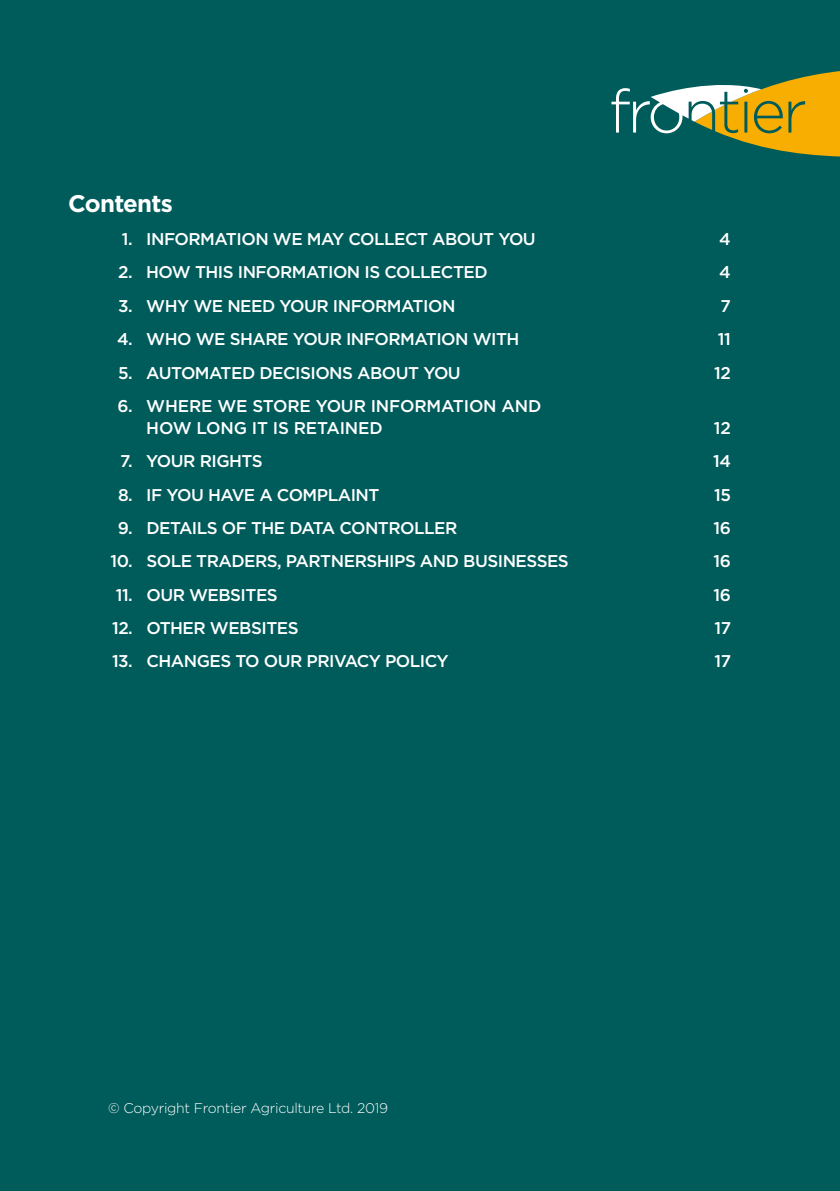
<style>
.page{position:relative;width:840px;height:1191px;background:#fff}
.page>*{position:absolute;margin:0;border:0;box-sizing:border-box;transform-origin:0 0}
.t1{font:700 24px "Gotham";letter-spacing:-.03em;color:#fff}
.t2{font:500 17px "Gotham";letter-spacing:-.03em;color:#fff}
.t3{font:500 17px/22px "Gotham";letter-spacing:-.01em;color:#fff}
.t4{font:300 14px "Gotham";letter-spacing:-.02em;color:#fff}
</style>
<div class="page">
<div style="left:0;top:0;width:839px;height:1191px;background:#005b5b"></div>
<svg style="left:611px;top:71px;width:228px;height:86px"></svg>
<h1 class="t1" style="left:68px;top:187px;width:106px">Contents</h1>
<p class="t2" style="left:122px;top:228px;width:415px">1. INFORMATION WE MAY COLLECT ABOUT YOU</p>
<p class="t2" style="left:718px;top:228px;width:13px">4</p>
<p class="t2" style="left:118px;top:261px;width:371px">2. HOW THIS INFORMATION IS COLLECTED</p>
<p class="t2" style="left:718px;top:261px;width:13px">4</p>
<p class="t2" style="left:118px;top:295px;width:338px">3. WHY WE NEED YOUR INFORMATION</p>
<p class="t2" style="left:720px;top:295px;width:12px">7</p>
<p class="t2" style="left:117px;top:328px;width:404px">4. WHO WE SHARE YOUR INFORMATION WITH</p>
<p class="t2" style="left:717px;top:328px;width:14px">11</p>
<p class="t2" style="left:118px;top:361px;width:344px">5. AUTOMATED DECISIONS ABOUT YOU</p>
<p class="t2" style="left:713px;top:361px;width:18px">12</p>
<p class="t3" style="left:146px;top:395px;width:396px;text-indent:-29px">6. WHERE WE STORE YOUR INFORMATION AND<br>HOW LONG IT IS RETAINED</p>
<p class="t2" style="left:713px;top:417px;width:18px">12</p>
<p class="t2" style="left:120px;top:450px;width:144px">7. YOUR RIGHTS</p>
<p class="t2" style="left:712px;top:450px;width:19px">14</p>
<p class="t2" style="left:118px;top:483px;width:263px">8. IF YOU HAVE A COMPLAINT</p>
<p class="t2" style="left:713px;top:483px;width:18px">15</p>
<p class="t2" style="left:118px;top:517px;width:341px">9. DETAILS OF THE DATA CONTROLLER</p>
<p class="t2" style="left:713px;top:517px;width:19px">16</p>
<p class="t2" style="left:110px;top:550px;width:459px">10. SOLE TRADERS, PARTNERSHIPS AND BUSINESSES</p>
<p class="t2" style="left:713px;top:550px;width:19px">16</p>
<p class="t2" style="left:116px;top:583px;width:163px">11. OUR WEBSITES</p>
<p class="t2" style="left:713px;top:583px;width:19px">16</p>
<p class="t2" style="left:112px;top:617px;width:188px">12. OTHER WEBSITES</p>
<p class="t2" style="left:714px;top:617px;width:18px">17</p>
<p class="t2" style="left:112px;top:650px;width:338px">13. CHANGES TO OUR PRIVACY POLICY</p>
<p class="t2" style="left:714px;top:650px;width:18px">17</p>
<p class="t4" style="left:108px;top:1099px;width:281px">© Copyright Frontier Agriculture Ltd. 2019</p>
</div>
